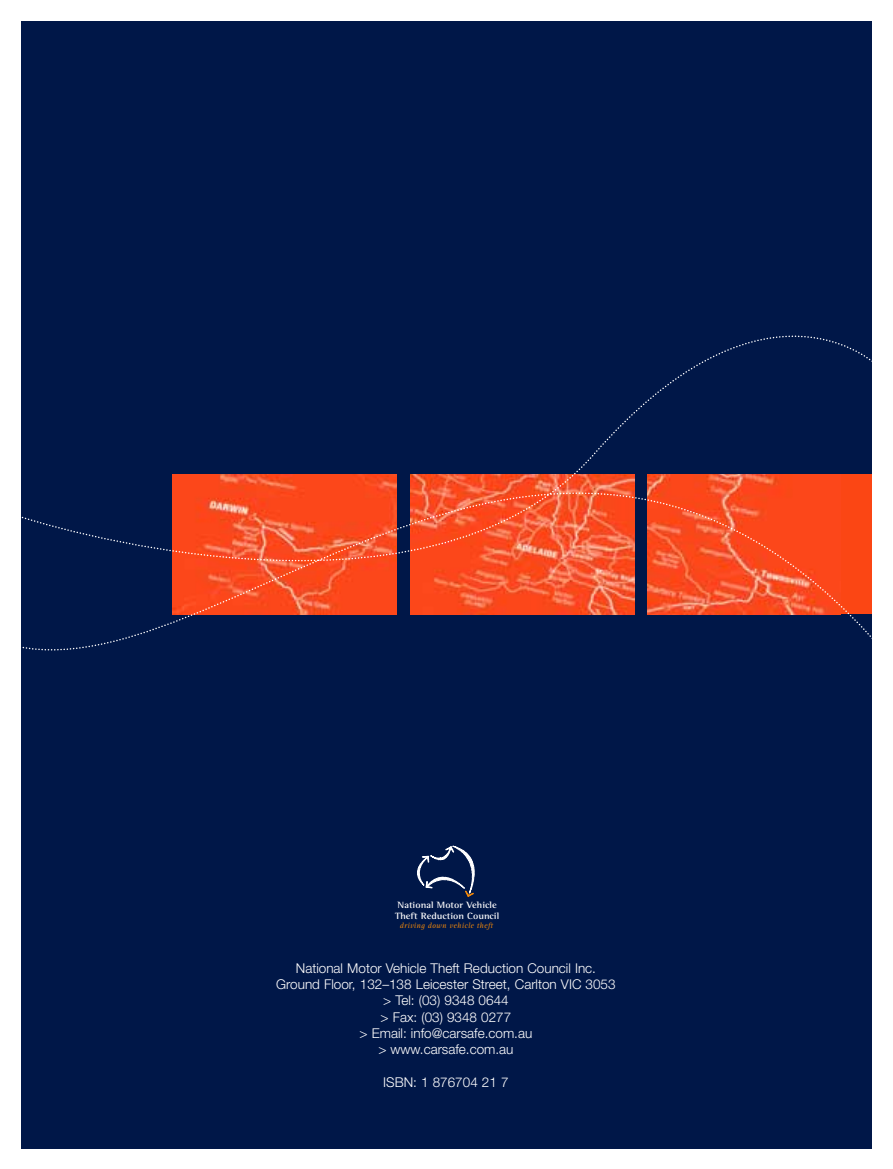
<style>
.page{position:relative;width:893px;height:1169px;background:#fff}
.page>*{position:absolute;margin:0;border:0;box-sizing:border-box;transform-origin:0 0}
.t1{font:300 13.5px/16.2px "Helvetica Neue";color:#fff;text-align:center}
.t2{font:700 9.3px/11.1px "Rotis Semi Serif";color:#fff;scale:1.09 1}
.t3{font:italic 7.8px "Rotis Serif";letter-spacing:.025em;color:#ec850a;scale:1.04 1}
</style>
<div class="page">
<div style="left:21px;top:21px;width:851px;height:1127px;background:#001748"></div>
<svg style="left:417px;top:845px;width:58px;height:52px"></svg>
<svg style="left:21px;top:335px;width:851px;height:316px"></svg>
<p class="t2" style="left:395px;top:899px;width:97px">National Motor Vehicle<br>Theft Reduction Council</p>
<p class="t3" style="left:400px;top:922px;width:91px">driving down vehicle theft</p>
<p class="t1" style="left:276px;top:961px;width:341px">National Motor Vehicle Theft Reduction Council Inc.<br>Ground Floor, 132–138 Leicester Street, Carlton VIC 3053 &gt; Tel: (03) 9348 0644<br>&gt; Fax: (03) 9348 0277<br>&gt; Email: info@carsafe.com.au<br>&gt; www.carsafe.com.au</p>
<p class="t1" style="left:383px;top:1074px;width:127px">ISBN: 1 876704 21 7</p>
</div>
